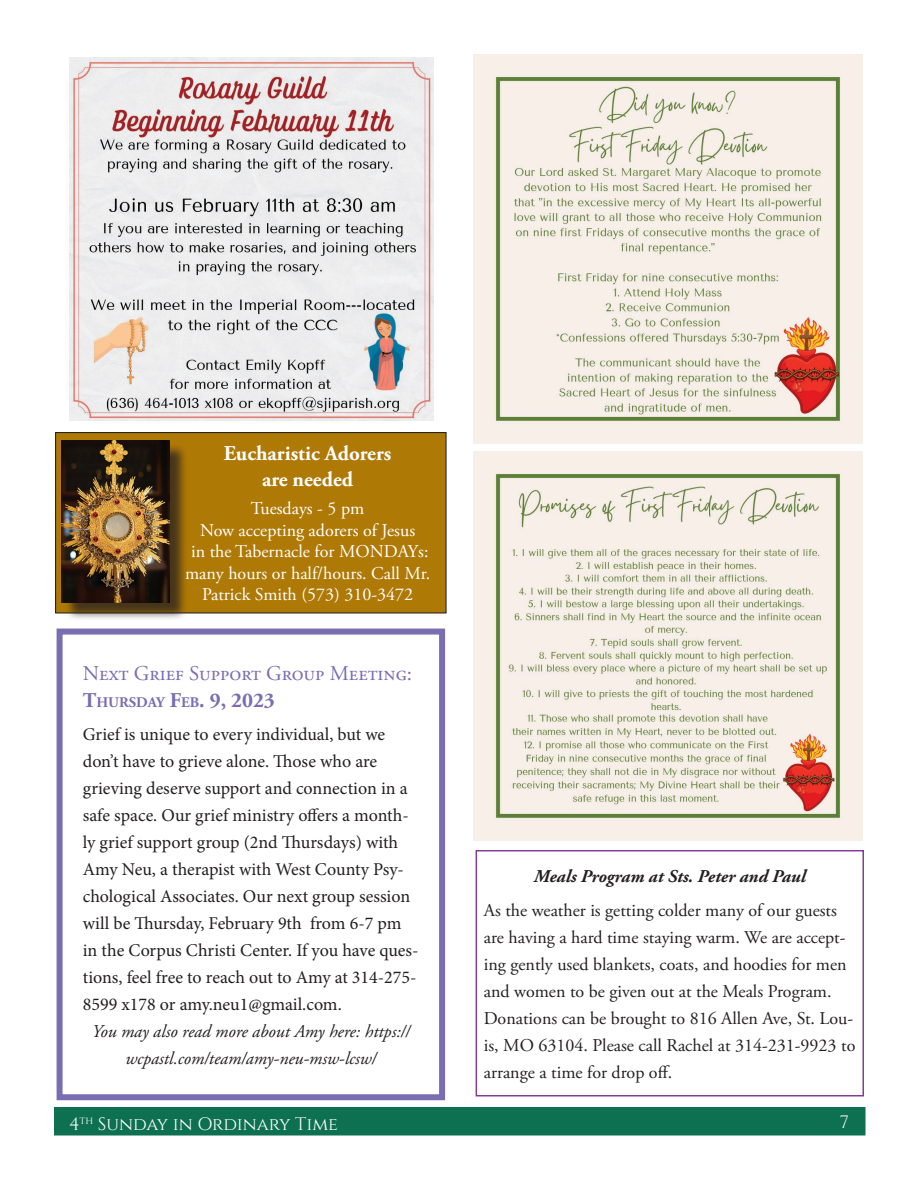
<style>
.page{position:relative;width:918px;height:1188px;background:#fff}
.page>*{position:absolute;margin:0;border:0;box-sizing:border-box;transform-origin:0 0}
.t1{font:21px/27px "Adobe Garamond Pro";color:#7a6db1}
.t2{font:700 21px/25.2px "Adobe Garamond Pro";color:#fff;text-align:center}
.t3{font:18px/27px "Minion Pro";color:#231f20}
.t4{font:18px/27px "Adobe Garamond Pro";color:#231f20}
.t5{font:18px/21.6px "Adobe Garamond Pro";color:#fff;text-align:center}
.t6{font:italic 18px/27px "Adobe Garamond Pro";color:#231f20;text-align:center}
.t7{font:italic 700 18px "Adobe Garamond Pro";color:#231f20}
.t8{font:18px "Cinzel";color:#fff}
.s1{font-weight:700}
.s2{font-weight:700;font-size:14.7px}
</style>
<div class="page">
<div style="left:55px;top:1108px;width:810px;height:27px;background:#0d7051"></div>
<div style="left:54px;top:1107px;width:812px;height:29px;border:2px solid #0d7051"></div>
<div style="left:57px;top:629px;width:388px;height:471px;border:6px solid #7a6db1"></div>
<div style="left:56px;top:433px;width:390px;height:180px;background:#af7906"></div>
<div style="left:55px;top:432px;width:392px;height:181px;border:1px solid #231f20"></div>
<div style="left:64px;top:443px;width:125px;height:179px;background:#231f20;opacity:.75"></div>
<img style="left:62px;top:441px;width:108px;height:162px">
<img style="left:69px;top:57px;width:364px;height:364px">
<img style="left:474px;top:54px;width:388px;height:389px">
<img style="left:474px;top:451px;width:388px;height:390px">
<div style="left:476px;top:850px;width:388px;height:246px;border:2px solid #843d97"></div>
<p class="t2" style="left:224px;top:442px;width:169px">Eucharistic Adorers are needed</p>
<p class="t5" style="left:185px;top:498px;width:247px">Tuesdays - 5 pm<br>Now accepting adorers of Jesus<br>in the Tabernacle for MONDAYs: many hours or half/hours. Call Mr.<br>Patrick Smith (573) 310-3472</p>
<p class="t1" style="left:83px;top:660px;width:331px">Next Grief Support Group Meeting:<br><span class="s1">T</span><span class="s2">HURSDAY</span> <span class="s1">F</span><span class="s2">EB</span><span class="s1">. 9, 2023</span></p>
<p class="t3" style="left:83px;top:721px;width:337px">Grief is unique to every individual, but we don’t have to grieve alone. Those who are grieving deserve support and connection in a safe space. Our grief ministry offers a month&shy;ly grief support group (2nd Thursdays) with Amy Neu, a therapist with West County Psy&shy;chological Associates. Our next group session will be Thursday, February 9th from 6-7 pm in the Corpus Christi Center. If you have ques&shy;tions, feel free to reach out to Amy at 314-275- 8599 x178 or amy.neu1@gmail.com.</p>
<p class="t6" style="left:92px;top:1019px;width:320px">You may also read more about Amy here: https:// wcpastl.com/team/amy-neu-msw-lcsw/</p>
<p class="t7" style="left:534px;top:866px;width:273px">Meals Program at Sts. Peter and Paul</p>
<p class="t4" style="left:484px;top:897px;width:373px">As the weather is getting colder many of our guests are having a hard time staying warm. We are accept&shy;ing gently used blankets, coats, and hoodies for men and women to be given out at the Meals Program.<br>Donations can be brought to 816 Allen Ave, St. Lou&shy;is, MO 63104. Please call Rachel at 314-231-9923 to arrange a time for drop off.</p>
<p class="t8" style="left:69px;top:1114px;width:271px">4<sup>th</sup> Sunday in Ordinary Time</p>
<p class="t8" style="left:840px;top:1111px;width:11px">7</p>
</div>
